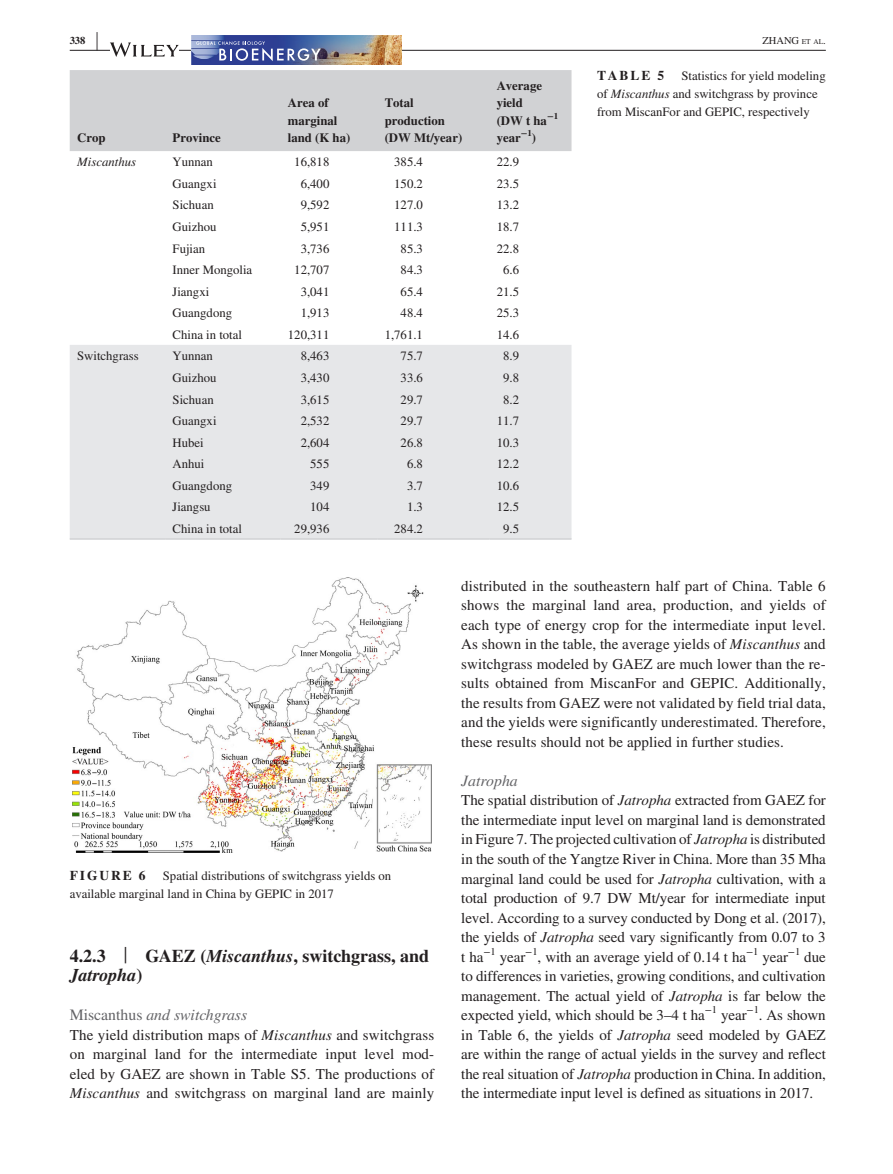
<style>
.page{position:relative;width:893px;height:1174px;background:#fff}
.page>*{position:absolute;margin:0;border:0;box-sizing:border-box;transform-origin:0 0}
.t1{font:700 25.95px "STIX";color:#231f20;scale:.36 1}
.t2{font:700 18px/19.5px "STIX";color:#231f20}
.t3{font:italic 15.75px "STIX";color:#636366}
.t4{font:15px/19.5px "STIX";letter-spacing:-.005em;color:#231f20;text-align:justify}
.t5{font:700 13.5px "STIX";letter-spacing:.14em;color:#231f20}
.t6{font:12.75px/18px "STIX";color:#231f20}
.t7{font:700 12.75px/17.2px "STIX";color:#231f20}
.t8{font:italic 12.75px "STIX";color:#231f20}
.t9{font:10.5px "STIX";color:#231f20}
.t10{font:10.5px "STIX";color:#231f20}
.t11{font:700 10.5px "STIX";color:#231f20}
.t12{font:700 8.85px "STIX";color:#231f20}
.s1{font-size:7.35px}
.s2{font-style:italic}
.s3{font-weight:400;font-size:23.7px}
.s4{font-style:normal}
</style>
<div class="page">
<hr style="left:70px;top:50px;width:756px;height:1px;background:#231f20">
<svg style="left:110px;top:42px;width:69px;height:15px"></svg>
<img style="left:191px;top:35px;width:210px;height:30px">
<svg style="left:196px;top:41px;width:125px;height:20px;background:#6978b0"></svg>
<div style="left:70px;top:70px;width:501px;height:81px;background:#d1d2d4"></div>
<div style="left:70px;top:345px;width:501px;height:193px;background:#e6e7e9"></div>
<hr style="left:70px;top:538px;width:95px;height:2px;background:#d1d2d4">
<hr style="left:165px;top:538px;width:115px;height:2px;background:#d1d2d4">
<hr style="left:280px;top:538px;width:97px;height:2px;background:#d1d2d4">
<hr style="left:377px;top:538px;width:112px;height:2px;background:#d1d2d4">
<hr style="left:489px;top:538px;width:82px;height:2px;background:#d1d2d4">
<img style="left:72px;top:577px;width:360px;height:275px">
<p class="t11" style="left:70px;top:34px;width:17px">338</p>
<h1 class="t1" style="left:96px;top:26px;width:7px">|</h1>
<p class="t9" style="left:762px;top:33px;width:65px">ZHANG <span class="s1">et al</span>.</p>
<p class="t7" style="left:77px;top:129px;width:30px">Crop</p>
<p class="t7" style="left:173px;top:129px;width:50px">Province</p>
<p class="t7" style="left:288px;top:94px;width:64px">Area of marginal land (K ha)</p>
<p class="t7" style="left:385px;top:94px;width:79px">Total production (DW Mt/year)</p>
<p class="t7" style="left:497px;top:77px;width:63px">Average yield<br>(DW t ha<sup>−1 </sup>year</p>
<p class="t12" style="left:521px;top:128px;width:13px">−1</p>
<p class="t7" style="left:532px;top:129px;width:6px">)</p>
<p class="t8" style="left:77px;top:153px;width:60px">Miscanthus</p>
<p class="t6" style="left:173px;top:154px;width:42px">Yunnan</p>
<p class="t6" style="left:294px;top:154px;width:37px">16,818</p>
<p class="t6" style="left:394px;top:154px;width:30px">385.4</p>
<p class="t6" style="left:497px;top:154px;width:24px">22.9</p>
<p class="t6" style="left:173px;top:175px;width:45px">Guangxi</p>
<p class="t6" style="left:301px;top:175px;width:30px">6,400</p>
<p class="t6" style="left:394px;top:175px;width:30px">150.2</p>
<p class="t6" style="left:497px;top:175px;width:24px">23.5</p>
<p class="t6" style="left:173px;top:197px;width:43px">Sichuan</p>
<p class="t6" style="left:301px;top:197px;width:30px">9,592</p>
<p class="t6" style="left:394px;top:197px;width:30px">127.0</p>
<p class="t6" style="left:497px;top:197px;width:24px">13.2</p>
<p class="t6" style="left:173px;top:218px;width:45px">Guizhou</p>
<p class="t6" style="left:301px;top:218px;width:30px">5,951</p>
<p class="t6" style="left:394px;top:218px;width:30px">111.3</p>
<p class="t6" style="left:497px;top:218px;width:24px">18.7</p>
<p class="t6" style="left:173px;top:240px;width:34px">Fujian</p>
<p class="t6" style="left:301px;top:240px;width:30px">3,736</p>
<p class="t6" style="left:401px;top:240px;width:24px">85.3</p>
<p class="t6" style="left:497px;top:240px;width:24px">22.8</p>
<p class="t6" style="left:173px;top:262px;width:81px">Inner Mongolia</p>
<p class="t6" style="left:294px;top:262px;width:37px">12,707</p>
<p class="t6" style="left:401px;top:262px;width:24px">84.3</p>
<p class="t6" style="left:503px;top:262px;width:17px">6.6</p>
<p class="t6" style="left:173px;top:283px;width:38px">Jiangxi</p>
<p class="t6" style="left:301px;top:283px;width:30px">3,041</p>
<p class="t6" style="left:401px;top:283px;width:24px">65.4</p>
<p class="t6" style="left:497px;top:283px;width:24px">21.5</p>
<p class="t6" style="left:173px;top:305px;width:61px">Guangdong</p>
<p class="t6" style="left:301px;top:305px;width:30px">1,913</p>
<p class="t6" style="left:401px;top:305px;width:24px">48.4</p>
<p class="t6" style="left:497px;top:305px;width:24px">25.3</p>
<p class="t6" style="left:173px;top:326px;width:71px">China in total</p>
<p class="t6" style="left:288px;top:326px;width:43px">120,311</p>
<p class="t6" style="left:385px;top:326px;width:40px">1,761.1</p>
<p class="t6" style="left:497px;top:326px;width:24px">14.6</p>
<p class="t6" style="left:77px;top:348px;width:63px">Switchgrass</p>
<p class="t6" style="left:173px;top:348px;width:42px">Yunnan</p>
<p class="t6" style="left:301px;top:348px;width:30px">8,463</p>
<p class="t6" style="left:401px;top:348px;width:24px">75.7</p>
<p class="t6" style="left:503px;top:348px;width:17px">8.9</p>
<p class="t6" style="left:173px;top:369px;width:45px">Guizhou</p>
<p class="t6" style="left:301px;top:369px;width:30px">3,430</p>
<p class="t6" style="left:401px;top:369px;width:24px">33.6</p>
<p class="t6" style="left:503px;top:369px;width:17px">9.8</p>
<p class="t6" style="left:173px;top:391px;width:43px">Sichuan</p>
<p class="t6" style="left:301px;top:391px;width:30px">3,615</p>
<p class="t6" style="left:401px;top:391px;width:24px">29.7</p>
<p class="t6" style="left:503px;top:391px;width:17px">8.2</p>
<p class="t6" style="left:173px;top:413px;width:45px">Guangxi</p>
<p class="t6" style="left:301px;top:413px;width:30px">2,532</p>
<p class="t6" style="left:401px;top:413px;width:24px">29.7</p>
<p class="t6" style="left:497px;top:413px;width:24px">11.7</p>
<p class="t6" style="left:173px;top:434px;width:33px">Hubei</p>
<p class="t6" style="left:301px;top:434px;width:30px">2,604</p>
<p class="t6" style="left:401px;top:434px;width:24px">26.8</p>
<p class="t6" style="left:497px;top:434px;width:24px">10.3</p>
<p class="t6" style="left:173px;top:456px;width:33px">Anhui</p>
<p class="t6" style="left:310px;top:456px;width:21px">555</p>
<p class="t6" style="left:407px;top:456px;width:17px">6.8</p>
<p class="t6" style="left:497px;top:456px;width:24px">12.2</p>
<p class="t6" style="left:173px;top:477px;width:61px">Guangdong</p>
<p class="t6" style="left:310px;top:477px;width:21px">349</p>
<p class="t6" style="left:407px;top:477px;width:17px">3.7</p>
<p class="t6" style="left:497px;top:477px;width:24px">10.6</p>
<p class="t6" style="left:173px;top:499px;width:40px">Jiangsu</p>
<p class="t6" style="left:310px;top:499px;width:21px">104</p>
<p class="t6" style="left:407px;top:499px;width:17px">1.3</p>
<p class="t6" style="left:497px;top:499px;width:24px">12.5</p>
<p class="t6" style="left:173px;top:520px;width:71px">China in total</p>
<p class="t6" style="left:294px;top:520px;width:37px">29,936</p>
<p class="t6" style="left:394px;top:520px;width:30px">284.2</p>
<p class="t6" style="left:503px;top:520px;width:17px">9.5</p>
<p class="t5" style="left:597px;top:68px;width:69px">TABLE 5</p>
<p class="t6" style="left:597px;top:68px;width:230px;text-indent:85px">Statistics for yield modeling of <span class="s2">Miscanthus</span> and switchgrass by province from MiscanFor and GEPIC, respectively</p>
<p class="t5" style="left:70px;top:867px;width:77px">FIGURE 6</p>
<p class="t6" style="left:70px;top:867px;width:323px;text-indent:93px">Spatial distributions of switchgrass yields on available marginal land in China by GEPIC in 2017</p>
<p class="t2" style="left:70px;top:945px;width:361px">4.2.3 <span class="s3">|</span> GAEZ (<span class="s2">Miscanthus</span>, switchgrass, and<br><span class="s2">Jatropha</span>)</p>
<p class="t3" style="left:70px;top:1004px;width:179px"><span class="s4">Miscanthus</span> and switchgrass</p>
<p class="t4" style="left:70px;top:1025px;width:366px">The yield distribution maps of <span class="s2">Miscanthus</span> and switchgrass on marginal land for the intermediate input level mod&shy;eled by GAEZ are shown in Table S5. The productions of <span class="s2">Miscanthus</span> and switchgrass on marginal land are mainly</p>
<p class="t4" style="left:461px;top:577px;width:366px">distributed in the southeastern half part of China. Table 6 shows the marginal land area, production, and yields of each type of energy crop for the intermediate input level.<br>As shown in the table, the average yields of <span class="s2">Miscanthus</span> and switchgrass modeled by GAEZ are much lower than the re&shy;sults obtained from MiscanFor and GEPIC. Additionally, the results from GAEZ were not validated by field trial data, and the yields were significantly underestimated. Therefore, these results should not be applied in further studies.</p>
<p class="t3" style="left:461px;top:770px;width:58px">Jatropha</p>
<p class="t4" style="left:461px;top:791px;width:366px">The spatial distribution of <span class="s2">Jatropha</span> extracted from GAEZ for the intermediate input level on marginal land is demonstrated in Figure 7. The projected cultivation of <span class="s2">Jatropha</span> is distributed in the south of the Yangtze River in China. More than 35 Mha marginal land could be used for <span class="s2">Jatropha</span> cultivation, with a total production of 9.7 DW Mt/year for intermediate input level. According to a survey conducted by Dong et al. (2017), the yields of <span class="s2">Jatropha</span> seed vary significantly from 0.07 to 3 t ha</p>
<p class="t10" style="left:788px;top:944px;width:14px">−1</p>
<p class="t4" style="left:461px;top:947px;width:366px;text-indent:343px">due to differences in varieties, growing conditions, and cultivation management. The actual yield of <span class="s2">Jatropha</span> is far below the expected yield, which should be 3–4 t ha<sup>−1</sup> year</p>
<p class="t10" style="left:483px;top:944px;width:14px">−1</p>
<p class="t10" style="left:525px;top:944px;width:14px">−1</p>
<p class="t10" style="left:746px;top:944px;width:14px">−1</p>
<p class="t4" style="left:538px;top:947px;width:210px">, with an average yield of 0.14 t ha</p>
<p class="t4" style="left:500px;top:947px;width:27px">year</p>
<p class="t4" style="left:762px;top:947px;width:27px">year</p>
<p class="t10" style="left:747px;top:1002px;width:14px">−1</p>
<p class="t4" style="left:461px;top:1006px;width:366px;text-indent:298px">. As shown in Table 6, the yields of <span class="s2">Jatropha</span> seed modeled by GAEZ are within the range of actual yields in the survey and reflect the real situation of <span class="s2">Jatropha</span> production in China. In addition, the intermediate input level is defined as situations in 2017.</p>
</div>
